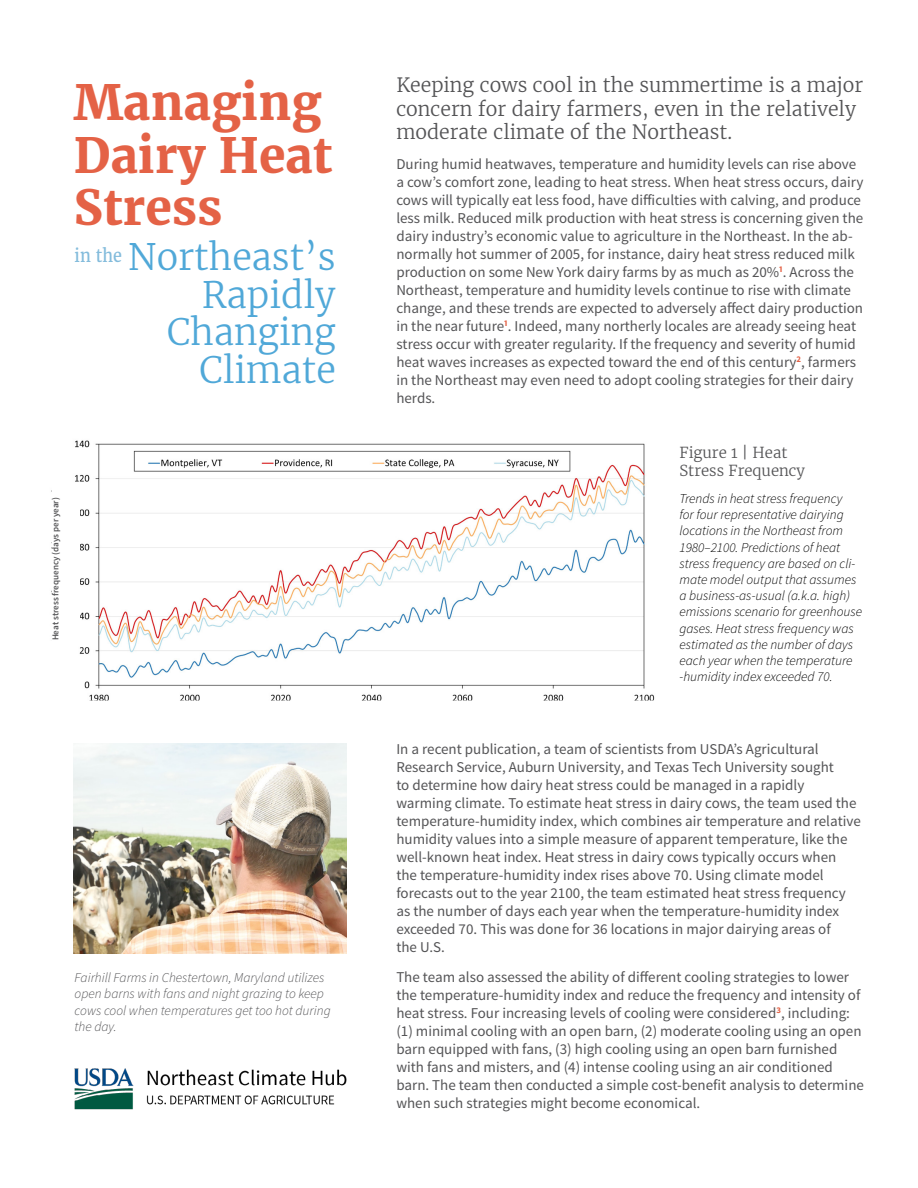
<style>
.page{position:relative;width:918px;height:1188px;background:#fff}
.page>*{position:absolute;margin:0;border:0;box-sizing:border-box;transform-origin:0 0}
.t1{font:700 48px/52.5px "Merriweather";color:#e46246}
.t2{font:300 36px/37.5px "Merriweather";color:#50a8d8;text-align:right}
.t3{font:300 19.5px/23.4px "Merriweather";color:#545456}
.t4{font:15px/18px "Source Sans Pro";color:#545456}
.t5{font:300 15px/18px "Merriweather";color:#545456}
.t6{font:italic 300 13.5px/16.2px "Source Sans Pro";color:#000}
.t7{font:italic 300 13.5px/16.2px "Source Sans Pro";color:#545456}
.t8{font:600 9px "Source Sans Pro";color:#545456}
</style>
<div class="page">
<img style="left:51px;top:440px;width:604px;height:259px">
<div style="left:52px;top:484px;width:27px;height:156px;background:#fff"></div>
<img style="left:74px;top:744px;width:272px;height:209px">
<img style="left:74px;top:1068px;width:273px;height:42px">
<h1 class="t1" style="left:74px;top:76px;width:260px">Managing<br>Dairy Heat<br>Stress</h1>
<h2 class="t2" style="left:75px;top:238px;width:263px"><sup>in</sup> <sup>the</sup> Northeast’s<br>Rapidly<br>Changing<br>Climate</h2>
<p class="t8" style="left:50px;top:640px;width:145px;rotate:-90deg">Heat stress frequency (days per year)</p>
<p class="t7" style="left:75px;top:970px;width:258px">Fairhill Farms in Chestertown, Maryland utilizes open barns with fans and night grazing to keep cows cool when temperatures get too hot during the day.</p>
<h3 class="t3" style="left:396px;top:73px;width:468px">Keeping cows cool in the summertime is a major concern for dairy farmers, even in the relatively moderate climate of the Northeast.</h3>
<p class="t4" style="left:396px;top:155px;width:469px">During humid heatwaves, temperature and humidity levels can rise above a cow’s comfort zone, leading to heat stress. When heat stress occurs, dairy cows will typically eat less food, have difficulties with calving, and produce less milk. Reduced milk production with heat stress is concerning given the dairy industry’s economic value to agriculture in the Northeast. In the ab&shy;normally hot summer of 2005, for instance, dairy heat stress reduced milk production on some New York dairy farms by as much as 20%<sup>1</sup>. Across the Northeast, temperature and humidity levels continue to rise with climate change, and these trends are expected to adversely affect dairy production in the near future<sup>1</sup>. Indeed, many northerly locales are already seeing heat stress occur with greater regularity. If the frequency and severity of humid heat waves increases as expected toward the end of this century<sup>2</sup>, farmers in the Northeast may even need to adopt cooling strategies for their dairy herds.</p>
<p class="t5" style="left:680px;top:443px;width:127px">Figure 1 | Heat<br>Stress Frequency</p>
<p class="t6" style="left:680px;top:490px;width:184px">Trends in heat stress frequency<br>for four representative dairying locations in the Northeast from<br>1980–2100. Predictions of heat stress frequency are based on cli&shy;mate model output that assumes a business-as-usual (a.k.a. high) emissions scenario for greenhouse gases. Heat stress frequency was estimated as the number of days each year when the temperature -humidity index exceeded 70.</p>
<p class="t4" style="left:396px;top:740px;width:466px">In a recent publication, a team of scientists from USDA’s Agricultural Research Service, Auburn University, and Texas Tech University sought<br>to determine how dairy heat stress could be managed in a rapidly warming climate. To estimate heat stress in dairy cows, the team used the temperature-humidity index, which combines air temperature and relative humidity values into a simple measure of apparent temperature, like the well-known heat index. Heat stress in dairy cows typically occurs when the temperature-humidity index rises above 70. Using climate model forecasts out to the year 2100, the team estimated heat stress frequency as the number of days each year when the temperature-humidity index exceeded 70. This was done for 36 locations in major dairying areas of<br>the U.S.</p>
<p class="t4" style="left:396px;top:968px;width:469px">The team also assessed the ability of different cooling strategies to lower the temperature-humidity index and reduce the frequency and intensity of heat stress. Four increasing levels of cooling were considered<sup>3</sup>, including: (1) minimal cooling with an open barn, (2) moderate cooling using an open barn equipped with fans, (3) high cooling using an open barn furnished with fans and misters, and (4) intense cooling using an air conditioned barn. The team then conducted a simple cost-benefit analysis to determine when such strategies might become economical.</p>
</div>
